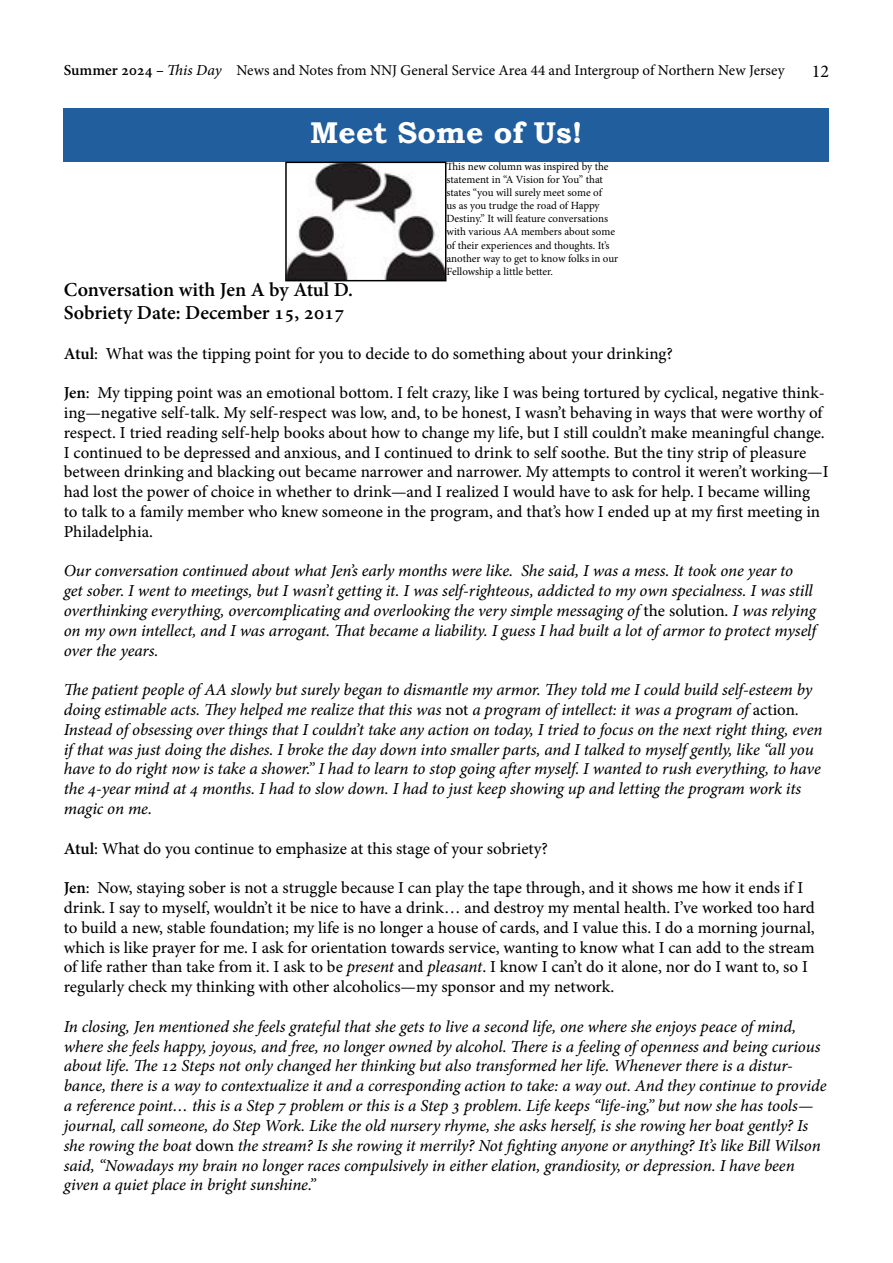
<style>
.page{position:relative;width:893px;height:1263px;background:#fff}
.page>*{position:absolute;margin:0;border:0;box-sizing:border-box;transform-origin:0 0}
.t1{font:700 30px "Bookman Old Style";color:#fff}
.t2{font:700 19.5px/23.4px "Adobe Hebrew";color:#000}
.t3{font:18px "Minion Pro";color:#000}
.t4{font:italic 16.5px/19.8px "Adobe Hebrew";letter-spacing:-.01em;color:#000}
.t5{font:16.5px/19.8px "Adobe Hebrew";letter-spacing:-.005em;color:#000}
.t6{font:15px "Minion Pro";color:#000}
.t7{font:10.95px/13.2px "Minion Pro";letter-spacing:-.005em;color:#000}
.s1{font-family:"Adobe Hebrew";font-weight:700}
.s2{font-family:"Adobe Hebrew";font-style:italic}
.s3{font-weight:700}
.s4{font-style:normal}
.s5{font-style:italic}
</style>
<div class="page">
<div style="left:64px;top:108px;width:765px;height:54px;background:#215e9e"></div>
<img style="left:288px;top:165px;width:155px;height:113px">
<div style="left:285px;top:162px;width:161px;height:119px;border:2px solid #000"></div>
<p class="t6" style="left:64px;top:60px;width:722px"><span class="s1">Summer 2024 –</span> <span class="s2">This Day</span> News and Notes from NNJ General Service Area 44 and Intergroup of Northern New Jersey</p>
<p class="t3" style="left:812px;top:59px;width:19px">12</p>
<h1 class="t1" style="left:310px;top:111px;width:274px">Meet Some of Us!</h1>
<p class="t7" style="left:446px;top:160px;width:173px">This new column was inspired by the statement in “A Vision for You” that states “you will surely meet some of<br>us as you trudge the road of Happy Destiny.” It will feature conversations with various AA members about some of their experiences and thoughts. It’s another way to get to know folks in our Fellowship a little better.</p>
<p class="t2" style="left:64px;top:278px;width:291px">Conversation with Jen A by Atul D.<br>Sobriety Date: December 15, 2017</p>
<p class="t5" style="left:64px;top:343px;width:611px"><span class="s3">Atul</span>: What was the tipping point for you to decide to do something about your drinking?</p>
<p class="t5" style="left:64px;top:383px;width:766px"><span class="s3">Jen</span>: My tipping point was an emotional bottom. I felt crazy, like I was being tortured by cyclical, negative think&shy;ing—negative self-talk. My self-respect was low, and, to be honest, I wasn’t behaving in ways that were worthy of respect. I tried reading self-help books about how to change my life, but I still couldn’t make meaningful change.<br>I continued to be depressed and anxious, and I continued to drink to self soothe. But the tiny strip of pleasure between drinking and blacking out became narrower and narrower. My attempts to control it weren’t working—I had lost the power of choice in whether to drink—and I realized I would have to ask for help. I became willing<br>to talk to a family member who knew someone in the program, and that’s how I ended up at my first meeting in Philadelphia.</p>
<p class="t4" style="left:64px;top:561px;width:754px">Our conversation continued about what Jen’s early months were like. She said, I was a mess. It took one year to get sober. I went to meetings, but I wasn’t getting it. I was self-righteous, addicted to my own specialness. I was still overthinking everything, overcomplicating and overlooking the very simple messaging of <span class="s4">the solution.</span> I was relying on my own intellect, and I was arrogant. That became a liability. I guess I had built a lot of armor to protect myself over the years.</p>
<p class="t4" style="left:64px;top:680px;width:760px">The patient people of AA slowly but surely began to dismantle my armor. They told me I could build self-esteem by doing estimable acts. They helped me realize that this was <span class="s4">not</span> a program of intellect: it was a program of <span class="s4">action</span>.<br>Instead of obsessing over things that I couldn’t take any action on today, I tried to focus on the next right thing, even if that was just doing the dishes. I broke the day down into smaller parts, and I talked to myself gently, like “all you have to do right now is take a shower.” I had to learn to stop going after myself. I wanted to rush everything, to have the 4-year mind at 4 months. I had to slow down. I had to just keep showing up and letting the program work its magic on me.</p>
<p class="t5" style="left:64px;top:838px;width:486px"><span class="s3">Atul</span>: What do you continue to emphasize at this stage of your sobriety?</p>
<p class="t5" style="left:64px;top:878px;width:752px"><span class="s3">Jen</span>: Now, staying sober is not a struggle because I can play the tape through, and it shows me how it ends if I drink. I say to myself, wouldn’t it be nice to have a drink… and destroy my mental health. I’ve worked too hard to build a new, stable foundation; my life is no longer a house of cards, and I value this. I do a morning journal, which is like prayer for me. I ask for orientation towards service, wanting to know what I can add to the stream of life rather than take from it. I ask to be <span class="s5">present</span> and <span class="s5">pleasant</span>. I know I can’t do it alone, nor do I want to, so I regularly check my thinking with other alcoholics—my sponsor and my network.</p>
<p class="t4" style="left:64px;top:1017px;width:764px">In closing, Jen mentioned she feels grateful that she gets to live a second life, one where she enjoys peace of mind, where she feels happy, joyous, and free, no longer owned by alcohol. There is a feeling of openness and being curious about life. The 12 Steps not only changed her thinking but also transformed her life. Whenever there is a distur&shy;bance, there is a way to contextualize it and a corresponding action to take: a way out. And they continue to provide a reference point… this is a Step 7 problem or this is a Step 3 problem. Life keeps “life-ing,” but now she has tools— journal, call someone, do Step Work. Like the old nursery rhyme, she asks herself, is she rowing her boat gently? Is she rowing the boat <span class="s4">down</span> the stream? Is she rowing it merrily? Not fighting anyone or anything? It’s like Bill Wilson said, “Nowadays my brain no longer races compulsively in either elation, grandiosity, or depression. I have been given a quiet place in bright sunshine.”</p>
</div>
